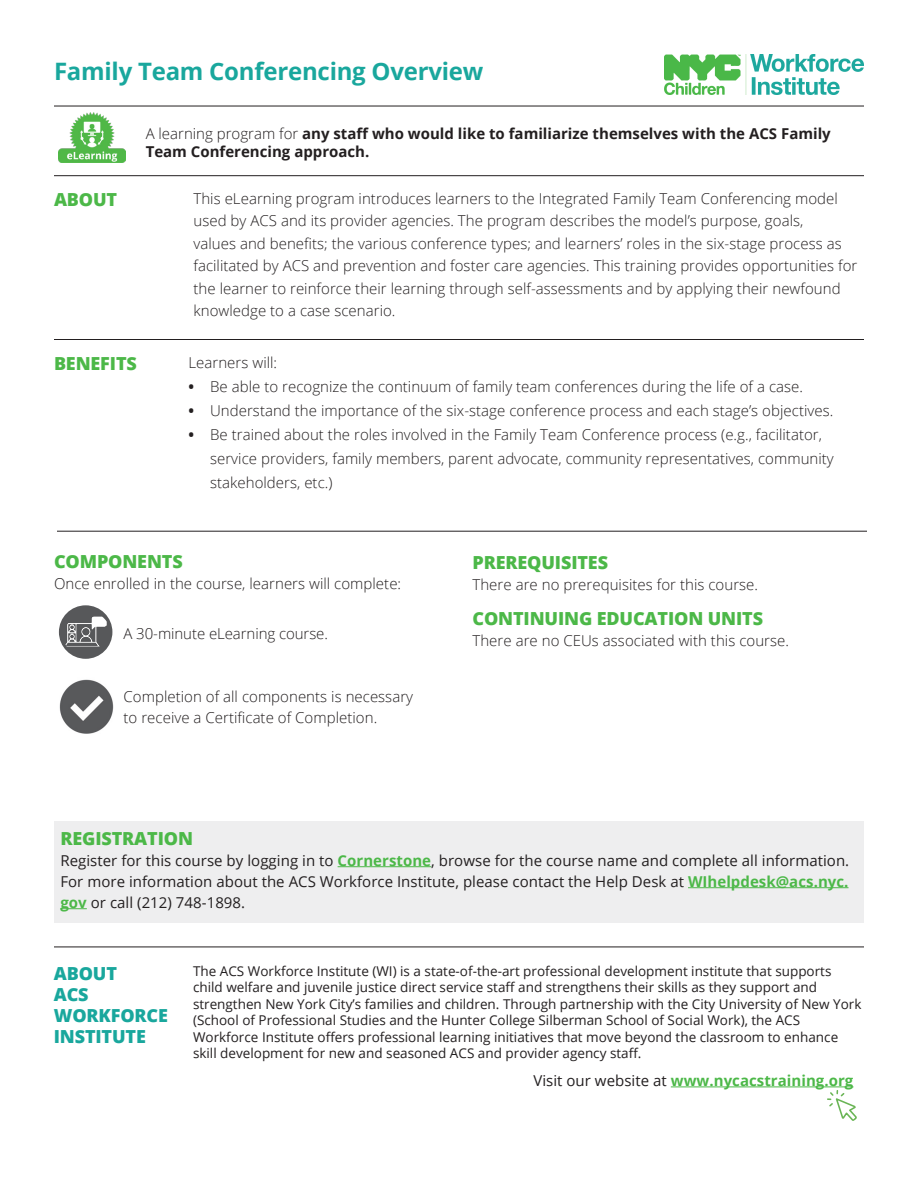
<style>
.page{position:relative;width:918px;height:1188px;background:#fff}
.page>*{position:absolute;margin:0;border:0;box-sizing:border-box;transform-origin:0 0}
.Flyer_Title{font:700 24px "Open Sans";letter-spacing:-.01em;color:#19a79d}
.subhead_2_tighter{font:800 18px "Open Sans";letter-spacing:-.01em;color:#4cb848}
.subhead_2_tighter-2{font:800 18px/21px "Open Sans";letter-spacing:-.01em;color:#19a79d}
.Subhead_2{font:800 18px "Open Sans";letter-spacing:-.01em;color:#4cb848}
.Banner_text{font:800 18px "Open Sans";letter-spacing:-.01em;color:#4cb848}
.Body_Text_tighter{font:300 15px/22.5px "Open Sans";letter-spacing:.005em;color:#231f20}
.Banner_text-2{font:15px/21px "Open Sans";letter-spacing:.005em;color:#231f20;text-align:justify}
.Lead_In{font:700 15px/18px "Open Sans";color:#231f20}
.Subhead_2-2{font:300 15px "Open Sans";letter-spacing:.005em;color:#231f20}
.Banner_text-3{font:700 15px "Open Sans";letter-spacing:.005em;color:#4cb848}
.Body_Text{font:300 15px "Open Sans";letter-spacing:.005em;color:#231f20}
.Sidebar_Text{font:13.5px/16.5px "Open Sans";color:#231f20}
.s1{font-weight:300}
.s2{font-weight:700}
.s3{font-weight:700;color:#4cb848}
.s4{font-weight:400;color:#231f20}
</style>
<div class="page">
<div style="left:54px;top:821px;width:810px;height:102px;background:#eeeeef"></div>
<hr style="left:338px;top:866px;width:93px;height:1px;background:#4cb848">
<hr style="left:688px;top:887px;width:161px;height:1px;background:#4cb848">
<svg style="left:60px;top:908px;width:27px;height:1px"></svg>
<img style="left:59px;top:679px;width:54px;height:55px">
<div style="left:59px;top:605px;width:53px;height:54px;background:#57585a;border-radius:50%"></div>
<img style="left:65px;top:617px;width:42px;height:30px">
<hr style="left:54px;top:175px;width:810px;height:1px;background:#231f20">
<hr style="left:54px;top:106px;width:810px;height:1px;background:#231f20">
<img style="left:665px;top:54px;width:199px;height:40px">
<hr style="left:57px;top:531px;width:810px;height:1px;background:#231f20">
<hr style="left:54px;top:947px;width:810px;height:1px;background:#231f20">
<hr style="left:54px;top:339px;width:810px;height:1px;background:#231f20">
<hr style="left:671px;top:1087px;width:182px;height:1px;background:#4cb848">
<svg style="left:827px;top:1090px;width:30px;height:31px"></svg>
<img style="left:59px;top:113px;width:66px;height:49px">
<p class="Flyer_Title" style="left:54px;top:54px;width:431px">Family Team Conferencing Overview</p>
<p class="subhead_2_tighter" style="left:54px;top:186px;width:65px">ABOUT</p>
<p class="Lead_In" style="left:146px;top:124px;width:687px"><span class="s1">A learning program for</span> any staff who would like to familiarize themselves with the ACS Family<br>Team Conferencing approach.</p>
<p class="Body_Text_tighter" style="left:194px;top:187px;width:665px">This eLearning program introduces learners to the Integrated Family Team Conferencing model used by ACS and its provider agencies. The program describes the model’s purpose, goals,<br>values and benefits; the various conference types; and learners’ roles in the six-stage process as facilitated by ACS and prevention and foster care agencies. This training provides opportunities for the learner to reinforce their learning through self-assessments and by applying their newfound knowledge to a case scenario.</p>
<p class="subhead_2_tighter" style="left:54px;top:350px;width:84px">BENEFITS</p>
<p class="Body_Text" style="left:189px;top:352px;width:90px">Learners will:</p>
<p class="Body_Text_tighter" style="left:189px;top:374px;width:616px"><span class="s2">•</span> Be able to recognize the continuum of family team conferences during the life of a case.</p>
<p class="Body_Text_tighter" style="left:189px;top:398px;width:646px"><span class="s2">•</span> Understand the importance of the six-stage conference process and each stage’s objectives.</p>
<p class="Body_Text_tighter" style="left:210px;top:422px;width:625px;line-height:24px;text-indent:-22px"><span class="s2">•</span> Be trained about the roles involved in the Family Team Conference process (e.g., facilitator, service providers, family members, parent advocate, community representatives, community stakeholders, etc.)</p>
<p class="subhead_2_tighter" style="left:54px;top:548px;width:130px">COMPONENTS</p>
<p class="Body_Text_tighter" style="left:54px;top:572px;width:349px">Once enrolled in the course, learners will complete:</p>
<p class="Body_Text_tighter" style="left:124px;top:622px;width:206px">A 30-minute eLearning course.</p>
<p class="Body_Text_tighter" style="left:124px;top:686px;width:291px;line-height:21px">Completion of all components is necessary to receive a Certificate of Completion.</p>
<p class="subhead_2_tighter" style="left:472px;top:548px;width:137px">PREREQUISITES</p>
<p class="Body_Text_tighter" style="left:472px;top:572px;width:287px">There are no prerequisites for this course.</p>
<p class="Subhead_2" style="left:472px;top:605px;width:292px">CONTINUING EDUCATION UNITS</p>
<p class="Subhead_2-2" style="left:472px;top:630px;width:318px">There are no CEUs associated with this course.</p>
<p class="Banner_text" style="left:60px;top:824px;width:134px">REGISTRATION</p>
<p class="Banner_text-2" style="left:60px;top:849px;width:790px">Register for this course by logging in to <span class="s3">Cornerstone</span>, browse for the course name and complete all information.<br>For more information about the ACS Workforce Institute, please contact the Help Desk at <span class="s3">WIhelpdesk@acs.nyc. gov</span> or call (212) 748-1898.</p>
<p class="subhead_2_tighter-2" style="left:54px;top:962px;width:65px">ABOUT<br>ACS</p>
<p class="subhead_2_tighter-2" style="left:54px;top:1004px;width:116px">WORKFORCE<br>INSTITUTE</p>
<p class="Sidebar_Text" style="left:193px;top:962px;width:670px">The ACS Workforce Institute (WI) is a state-of-the-art professional development institute that supports child welfare and juvenile justice direct service staff and strengthens their skills as they support and strengthen New York City’s families and children. Through partnership with the City University of New York (School of Professional Studies and the Hunter College Silberman School of Social Work), the ACS Workforce Institute offers professional learning initiatives that move beyond the classroom to enhance skill development for new and seasoned ACS and provider agency staff.</p>
<p class="Banner_text-3" style="left:533px;top:1070px;width:322px"><span class="s4">Visit our website at</span> www.nycacstraining.org</p>
</div>
